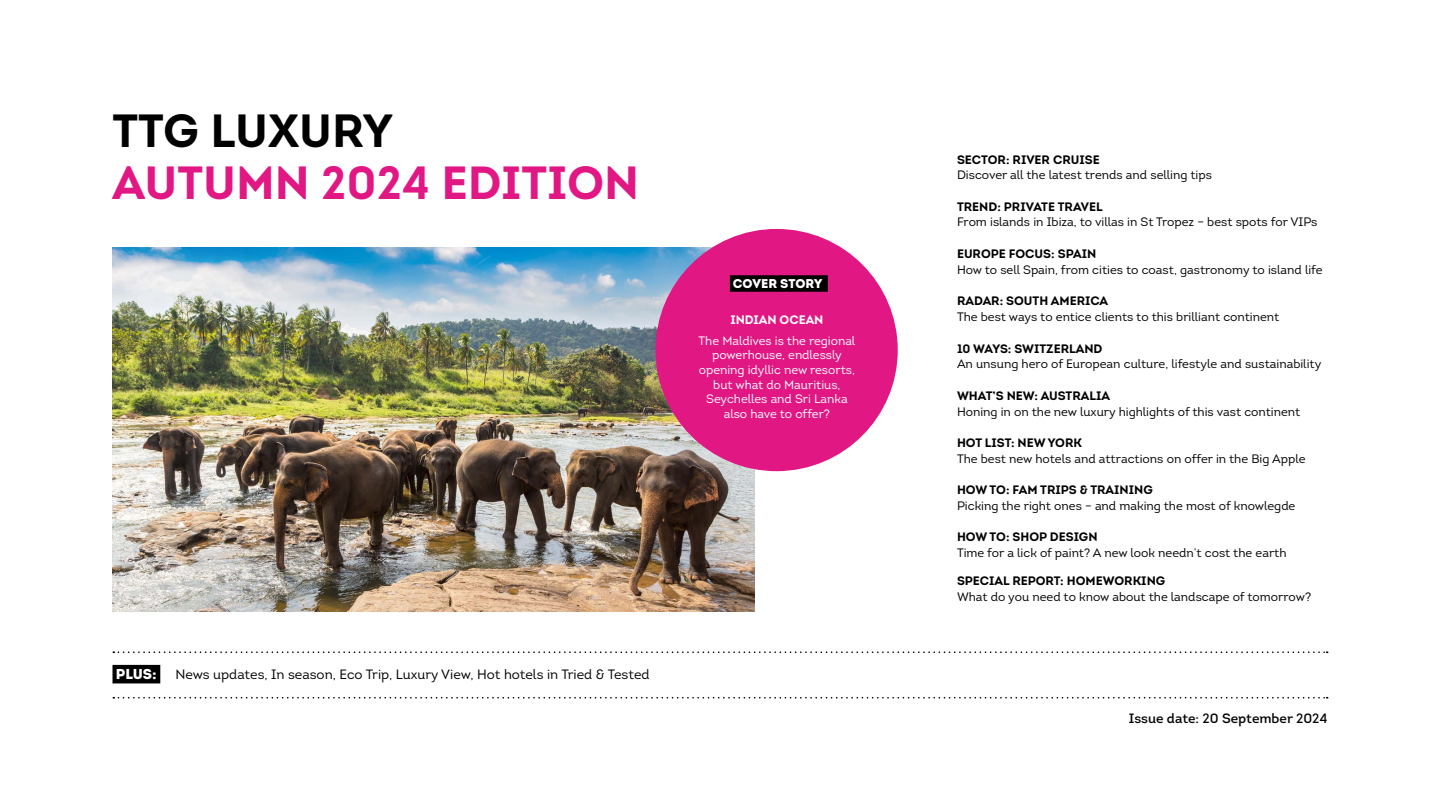
<style>
.page{position:relative;width:1440px;height:810px;background:#fff}
.page>*{position:absolute;margin:0;border:0;box-sizing:border-box;transform-origin:0 0}
.t1{font:46.5px/51.8px "Intro Bold Caps";color:#e11784}
.Box_Body_Ruled_INTRO{font:14.33px "Intro Black Caps";color:#fff}
.Box_Body_Ruled_INTRO-2{font:13.5px "Intro";color:#000}
.Box_Body_Ruled_INTRO-3{font:600 13.5px "Intro";color:#000}
.Box_Body_Ruled_INTRO-4{font:12.75px "Intro Black Caps";letter-spacing:-.005em;color:#fff}
.Body{font:12.23px "Intro";color:#000}
.Body-2{font:12.23px "Intro Bold Caps";color:#000}
.Body-3{font:12.23px/14.7px "Intro";color:#fff;text-align:center}
.Body-4{font:12.23px "Intro Bold Caps";color:#fff}
.s1{color:#000}
</style>
<div class="page">
<img style="left:112px;top:248px;width:642px;height:364px">
<div style="left:656px;top:229px;width:242px;height:242px;background:#e11784;border-radius:50%"></div>
<div style="left:730px;top:275px;width:98px;height:17px;background:#000"></div>
<div style="left:112px;top:665px;width:48px;height:18px;background:#000"></div>
<svg style="left:113px;top:651px;width:1215px;height:2px"></svg>
<svg style="left:113px;top:697px;width:1215px;height:2px"></svg>
<p class="t1" style="left:112px;top:105px;width:528px"><span class="s1">TTG LUXURY<br></span>AUTUMN 2024 EDITION</p>
<p class="Box_Body_Ruled_INTRO-4" style="left:733px;top:275px;width:91px">COVER STORY</p>
<p class="Body-4" style="left:730px;top:312px;width:95px">INDIAN OCEAN</p>
<p class="Body-3" style="left:699px;top:333px;width:158px">The Maldives is the regional powerhouse, endlessly opening idyllic new resorts, but what do Mauritius,<br>Seychelles and Sri Lanka also have to offer?</p>
<p class="Box_Body_Ruled_INTRO" style="left:116px;top:665px;width:42px">PLUS:</p>
<p class="Box_Body_Ruled_INTRO-2" style="left:176px;top:666px;width:476px">News updates, In season, Eco Trip, Luxury View, Hot hotels in Tried &amp; Tested</p>
<p class="Body-2" style="left:957px;top:151px;width:144px">SECTOR: RIVER CRUISE</p>
<p class="Body" style="left:957px;top:168px;width:256px">Discover all the latest trends and selling tips</p>
<p class="Body-2" style="left:957px;top:199px;width:147px">TREND: PRIVATE TRAVEL</p>
<p class="Body" style="left:957px;top:215px;width:362px">From islands in Ibiza, to villas in St Tropez – best spots for VIPs</p>
<p class="Body-2" style="left:957px;top:246px;width:141px">EUROPE FOCUS: SPAIN</p>
<p class="Body" style="left:957px;top:262px;width:367px">How to sell Spain, from cities to coast, gastronomy to island life</p>
<p class="Body-2" style="left:957px;top:293px;width:153px">RADAR: SOUTH AMERICA</p>
<p class="Body" style="left:957px;top:309px;width:324px">The best ways to entice clients to this brilliant continent</p>
<p class="Body-2" style="left:957px;top:340px;width:147px">10 WAYS: SWITZERLAND</p>
<p class="Body" style="left:957px;top:357px;width:366px">An unsung hero of European culture, lifestyle and sustainability</p>
<p class="Body-2" style="left:957px;top:388px;width:155px">WHAT’S NEW: AUSTRALIA</p>
<p class="Body" style="left:957px;top:404px;width:345px">Honing in on the new luxury highlights of this vast continent</p>
<p class="Body-2" style="left:957px;top:435px;width:127px">HOT LIST: NEW YORK</p>
<p class="Body" style="left:957px;top:451px;width:350px">The best new hotels and attractions on offer in the Big Apple</p>
<p class="Body-2" style="left:957px;top:482px;width:197px">HOW TO: FAM TRIPS &amp; TRAINING</p>
<p class="Body" style="left:957px;top:498px;width:340px">Picking the right ones – and making the most of knowlegde</p>
<p class="Body-2" style="left:957px;top:529px;width:142px">HOW TO: SHOP DESIGN</p>
<p class="Body" style="left:957px;top:546px;width:331px">Time for a lick of paint? A new look needn’t cost the earth</p>
<p class="Body-2" style="left:957px;top:573px;width:210px">SPECIAL REPORT: HOMEWORKING</p>
<p class="Body" style="left:957px;top:589px;width:356px">What do you need to know about the landscape of tomorrow?</p>
<p class="Box_Body_Ruled_INTRO-3" style="left:1129px;top:709px;width:200px">Issue date: 20 September 2024</p>
</div>
